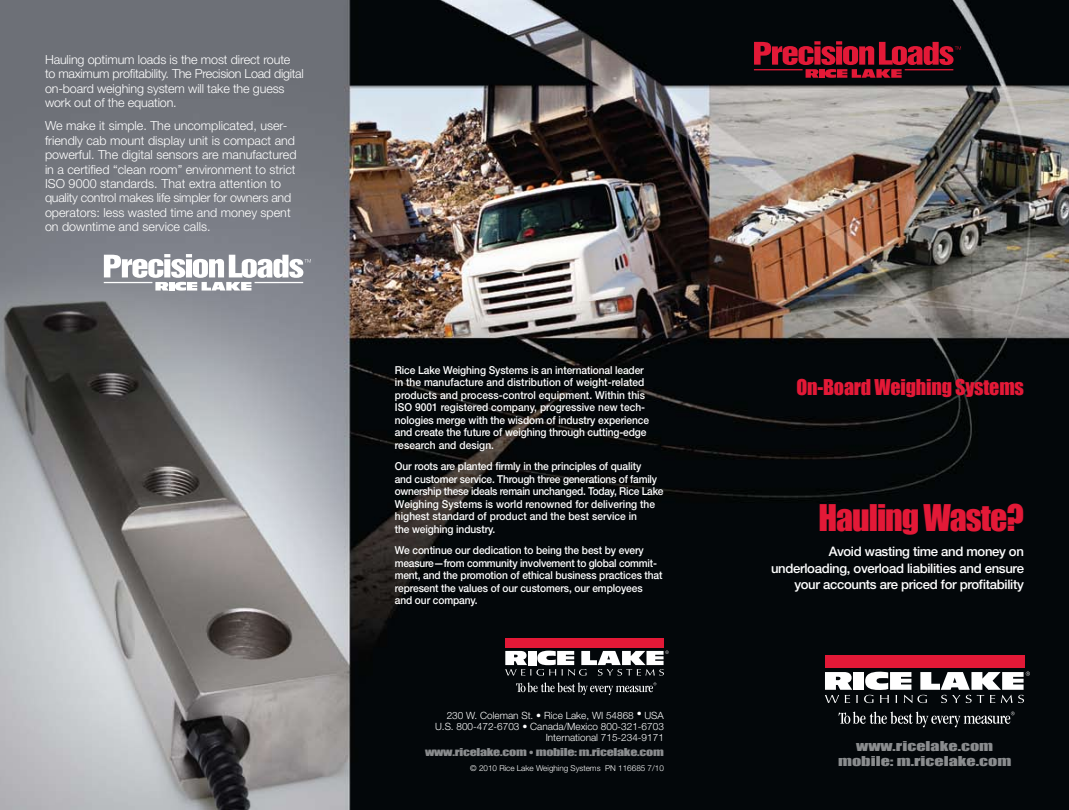
<style>
.page{position:relative;width:1069px;height:810px;background:#fff}
.page>*{position:absolute;margin:0;border:0;box-sizing:border-box;transform-origin:0 0}
.t1{font:33.75px "Impact";letter-spacing:-.03em;color:#e31937}
.t2{font:20px "Impact";letter-spacing:-.01em;color:#e31937}
.t3{font:500 13.12px/16.2px "Helvetica Neue LT Std";letter-spacing:-.025em;color:#fff;text-align:right}
.t4{font:300 12.5px/14.4px "Helvetica Neue LT Std";color:#fff}
.t5{font:12.5px/15px "Impact";color:#8a8c8e;text-align:center;scale:1.45 1}
.t6{font:500 11px/12.5px "Helvetica Neue LT Std";letter-spacing:-.01em;color:#fff;scale:.93 1}
.t7{font:300 10px/11.2px "Helvetica Neue LT Std";color:#fff;text-align:right}
.t8{font:10px "Impact";letter-spacing:-.02em;color:#8a8c8e;scale:1.4 1}
.t9{font:300 8.12px "Helvetica Neue LT Std";color:#fff}
.s1{font-family:"Helvetica Neue LT Std";font-weight:300}
</style>
<div class="page">
<img style="left:0;top:0;width:1069px;height:810px">
<div style="left:825px;top:655px;width:199px;height:13px;background:#e31937"></div>
<div style="left:853px;top:672px;width:11px;height:18px;background:#fff"></div>
<svg style="left:825px;top:672px;width:33px;height:31px"></svg>
<svg style="left:864px;top:672px;width:166px;height:31px"></svg>
<svg style="left:838px;top:712px;width:176px;height:15px;background:#373b3d"></svg>
<svg style="left:104px;top:254px;width:207px;height:37px"></svg>
<div style="left:505px;top:638px;width:159px;height:10px;background:#e31937"></div>
<svg style="left:505px;top:651px;width:164px;height:25px"></svg>
<svg style="left:516px;top:682px;width:140px;height:13px;background:#333739"></svg>
<svg style="left:754px;top:41px;width:207px;height:37px;background:#6a0f1e"></svg>
<p class="t4" style="left:45px;top:52px;width:260px">Hauling optimum loads is the most direct route to maximum profitability. The Precision Load digital on-board weighing system will take the guess work out of the equation.</p>
<p class="t4" style="left:45px;top:119px;width:253px">We make it simple. The uncomplicated, user&shy;friendly cab mount display unit is compact and powerful. The digital sensors are manufactured in a certified “clean room” environment to strict ISO 9000 standards. That extra attention to quality control makes life simpler for owners and operators: less wasted time and money spent on downtime and service calls.</p>
<p class="t6" style="left:395px;top:364px;width:275px">Rice Lake Weighing Systems is an international leader in the manufacture and distribution of weight-related products and process-control equipment. Within this ISO 9001 registered company, progressive new tech&shy;nologies merge with the wisdom of industry experience and create the future of weighing through cutting-edge research and design.</p>
<p class="t6" style="left:395px;top:460px;width:290px">Our roots are planted firmly in the principles of quality<br>and customer service. Through three generations of family ownership these ideals remain unchanged. Today, Rice Lake Weighing Systems is world renowned for delivering the highest standard of product and the best service in<br>the weighing industry.</p>
<p class="t6" style="left:395px;top:544px;width:289px">We continue our dedication to being the best by every measure—from community involvement to global commit&shy;ment, and the promotion of ethical business practices that represent the values of our customers, our employees and our company.</p>
<p class="t7" style="left:435px;top:709px;width:230px">230 W. Coleman St. • Rice Lake, WI 54868 • USA<br>U.S. 800-472-6703 • Canada/Mexico 800-321-6703<br>International 715-234-9171</p>
<p class="t8" style="left:425px;top:745px;width:172px">www.ricelake.com <span class="s1">•</span> mobile: m.ricelake.com</p>
<p class="t9" style="left:470px;top:763px;width:195px">© 2010 Rice Lake Weighing Systems PN 116685 7/10</p>
<h2 class="t2" style="left:796px;top:372px;width:229px">On-Board Weighing Systems</h2>
<h1 class="t1" style="left:818px;top:492px;width:207px">Hauling Waste?</h1>
<p class="t3" style="left:771px;top:544px;width:254px">Avoid wasting time and money on underloading, overload liabilities and ensure your accounts are priced for profitability</p>
<p class="t5" style="left:838px;top:738px;width:121px">www.ricelake.com mobile: m.ricelake.com</p>
</div>
